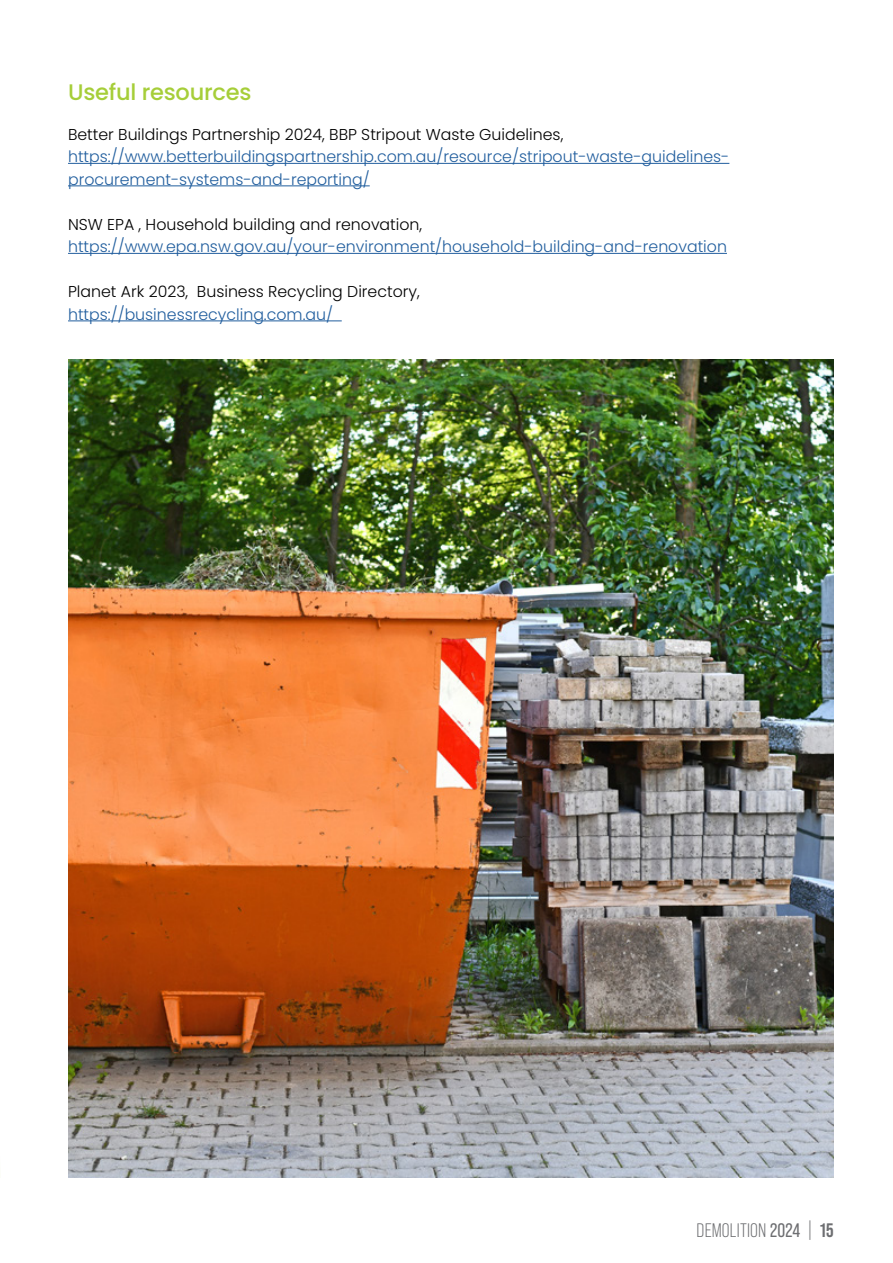
<style>
.page{position:relative;width:893px;height:1263px;background:#fff}
.page>*{position:absolute;margin:0;border:0;box-sizing:border-box;transform-origin:0 0}
.t1{font:500 22.5px "Poppins";letter-spacing:-.01em;color:#a6ce39}
.t2{font:19.5px "Bebas Neue Pro";letter-spacing:.01em;color:#6d6e71}
.t3{font:300 15.75px/22.5px "Poppins";color:#215e9e}
.t4{font:300 15.75px "Poppins";color:#000}
.s1{font-style:inherit}
.s2{font-weight:700}
</style>
<div class="page">
<hr style="left:0;top:0;width:1px;height:1178px;background:#a6ce39">
<svg style="left:0;top:662px;width:1px;height:516px"></svg>
<svg style="left:0;top:0;width:129px;height:240px"></svg>
<img style="left:68px;top:359px;width:765px;height:819px">
<hr style="left:68px;top:163px;width:661px;height:1px;background:#215e9e">
<hr style="left:68px;top:185px;width:302px;height:1px;background:#215e9e">
<hr style="left:68px;top:253px;width:659px;height:1px;background:#215e9e">
<hr style="left:68px;top:320px;width:274px;height:1px;background:#215e9e">
<h1 class="t1" style="left:68px;top:79px;width:185px">Useful resources</h1>
<p class="t4" style="left:68px;top:125px;width:497px">Better Buildings Partnership 2024, BBP Stripout Waste Guidelines,</p>
<p class="t3" style="left:68px;top:145px;width:663px">https://www.betterbuildingspartnership.com.au/resource/stripout-waste-guidelines&shy;procurement-systems-and-reporting/</p>
<p class="t4" style="left:68px;top:215px;width:356px">NSW EPA , Household building and renovation,</p>
<p class="t3" style="left:68px;top:236px;width:660px">https://www.epa.nsw.gov.au/your-environment/household-building-and-renovation</p>
<p class="t4" style="left:68px;top:283px;width:353px">Planet Ark 2023, Business Recycling Directory,</p>
<p class="t3" style="left:68px;top:303px;width:267px">https://businessrecycling.com.au/</p>
<p class="t2" style="left:697px;top:1220px;width:138px">DEMOLITION <span class="s1">2024</span> | <span class="s2">15</span></p>
</div>
